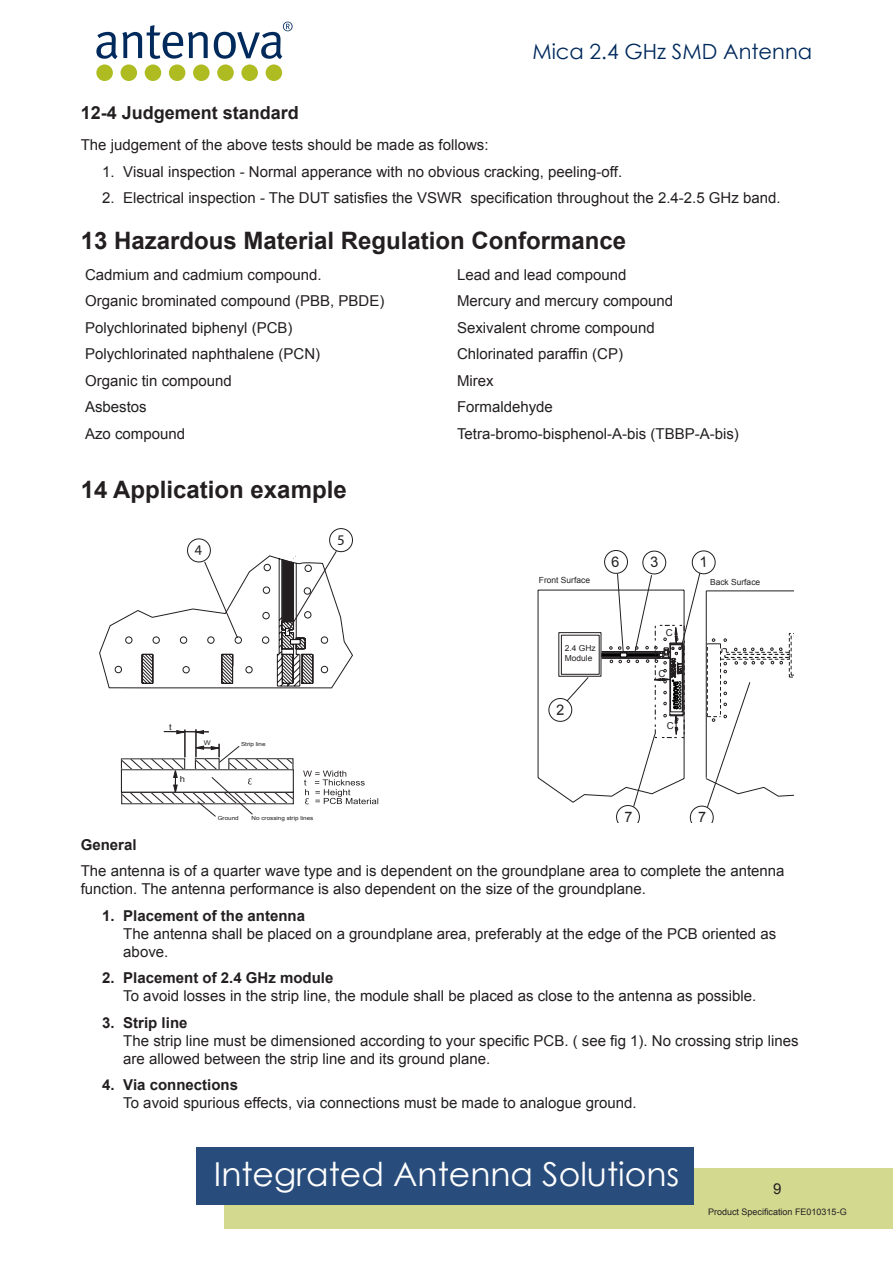
<style>
.page{position:relative;width:893px;height:1263px;background:#fff}
.page>*{position:absolute;margin:0;border:0;box-sizing:border-box;transform-origin:0 0}
.t1{font:33px "Century Gothic";color:#fff}
.t2{font:700 24px "Arial";color:#231f20}
.t3{font:21px "Century Gothic";color:#00295c}
.t4{font:700 18px "Arial";color:#231f20}
.t5{font:15px/26.5px "Arial";color:#231f20}
.t6{font:700 15px "Arial";color:#231f20}
.t7{font:14.4px "Arial";color:#231f20}
.t8{font:9.6px "Arial";color:#231f20}
.t9{font:9px "Arial";color:#231f20}
.t10{font:8.4px "Arial";color:#231f20}
.t11{font:8.4px "Arial";color:#231f20;scale:1.13 1}
.t12{font:8.25px/10.1px "Arial";color:#231f20}
.t13{font:6.45px "Arial";color:#231f20;scale:1.13 1}
.t14{font:5.55px "Arial";color:#231f20;scale:1.13 1}
</style>
<div class="page">
<svg style="left:96px;top:25px;width:112px;height:34px"></svg>
<svg style="left:214px;top:22px;width:79px;height:37px"></svg>
<div style="left:96px;top:64px;width:17px;height:17px;background:#aebc21;border-radius:50%"></div>
<div style="left:266px;top:64px;width:16px;height:17px;background:#aebc21;border-radius:50%"></div>
<div style="left:241px;top:64px;width:17px;height:17px;background:#aebc21;border-radius:50%"></div>
<div style="left:217px;top:64px;width:17px;height:17px;background:#aebc21;border-radius:50%"></div>
<div style="left:193px;top:64px;width:17px;height:17px;background:#aebc21;border-radius:50%"></div>
<div style="left:169px;top:64px;width:16px;height:17px;background:#aebc21;border-radius:50%"></div>
<div style="left:145px;top:64px;width:16px;height:17px;background:#aebc21;border-radius:50%"></div>
<div style="left:121px;top:64px;width:16px;height:17px;background:#aebc21;border-radius:50%"></div>
<div style="left:224px;top:1168px;width:669px;height:60px;background:#d3d98f"></div>
<div style="left:197px;top:1147px;width:497px;height:58px;background:#284c7b"></div>
<svg style="left:303px;top:770px;width:75px;height:34px"></svg>
<svg style="left:121px;top:729px;width:173px;height:88px"></svg>
<svg style="left:538px;top:550px;width:255px;height:273px"></svg>
<svg style="left:99px;top:528px;width:254px;height:160px"></svg>
<h3 class="t3" style="left:532px;top:37px;width:281px">Mica 2.4 GHz SMD Antenna</h3>
<p class="t4" style="left:81px;top:101px;width:220px">12-4 Judgement standard</p>
<p class="t5" style="left:123px;top:132px;width:659px;text-indent:-43px">The judgement of the above tests should be made as follows:<br>Visual inspection - Normal apperance with no obvious cracking, peeling-off.<br>Electrical inspection - The DUT satisfies the VSWR specification throughout the 2.4-2.5 GHz band.</p>
<h2 class="t2" style="left:81px;top:225px;width:547px">13 Hazardous Material Regulation Conformance</h2>
<p class="t5" style="left:85px;top:262px;width:301px">Cadmium and cadmium compound.<br>Organic brominated compound (PBB, PBDE)<br>Polychlorinated biphenyl (PCB)<br>Polychlorinated naphthalene (PCN)<br>Organic tin compound<br>Asbestos<br>Azo compound</p>
<p class="t5" style="left:457px;top:262px;width:283px">Lead and lead compound<br>Mercury and mercury compound<br>Sexivalent chrome compound<br>Chlorinated paraffin (CP)<br>Mirex<br>Formaldehyde<br>Tetra-bromo-bisphenol-A-bis (TBBP-A-bis)</p>
<h2 class="t2" style="left:81px;top:473px;width:267px">14 Application example</h2>
<p class="t5" style="left:102px;top:158px;width:14px">1.<br>2.</p>
<p class="t11" style="left:169px;top:721px;width:4px">t</p>
<p class="t11" style="left:180px;top:774px;width:6px">h</p>
<p class="t13" style="left:204px;top:738px;width:8px">W</p>
<p class="t14" style="left:241px;top:741px;width:23px">Strip line</p>
<p class="t14" style="left:218px;top:814px;width:20px">Ground</p>
<p class="t14" style="left:252px;top:814px;width:56px">No crossing strip lines</p>
<p class="t10" style="left:539px;top:574px;width:53px">Front Surface</p>
<p class="t12" style="left:565px;top:644px;width:32px">2.4 GHz<br>Module</p>
<p class="t8" style="left:666px;top:626px;width:8px">C</p>
<p class="t8" style="left:659px;top:667px;width:8px">C</p>
<p class="t8" style="left:667px;top:719px;width:8px">C</p>
<p class="t10" style="left:710px;top:576px;width:52px">Back Surface</p>
<p class="t7" style="left:624px;top:807px;width:10px">7</p>
<p class="t7" style="left:698px;top:808px;width:10px">7</p>
<p class="t6" style="left:81px;top:834px;width:57px">General</p>
<p class="t5" style="left:81px;top:862px;width:705px;line-height:18px">The antenna is of a quarter wave type and is dependent on the groundplane area to complete the antenna function. The antenna performance is also dependent on the size of the groundplane.</p>
<p class="t6" style="left:123px;top:905px;width:183px">Placement of the antenna</p>
<p class="t5" style="left:123px;top:924px;width:654px;line-height:18px">The antenna shall be placed on a groundplane area, preferably at the edge of the PCB oriented as above.</p>
<p class="t6" style="left:123px;top:968px;width:212px">Placement of 2.4 GHz module</p>
<p class="t5" style="left:123px;top:983px;width:634px">To avoid losses in the strip line, the module shall be placed as close to the antenna as possible.</p>
<p class="t6" style="left:123px;top:1012px;width:66px">Strip line</p>
<p class="t5" style="left:123px;top:1031px;width:677px;line-height:18px">The strip line must be dimensioned according to your specific PCB. ( see fig 1). No crossing strip lines are allowed between the strip line and its ground plane.</p>
<p class="t6" style="left:123px;top:1075px;width:116px">Via connections</p>
<p class="t5" style="left:123px;top:1090px;width:515px">To avoid spurious effects, via connections must be made to analogue ground.</p>
<p class="t6" style="left:102px;top:905px;width:14px">1.</p>
<p class="t6" style="left:102px;top:968px;width:14px">2.</p>
<p class="t6" style="left:102px;top:1012px;width:14px">3.</p>
<p class="t6" style="left:102px;top:1075px;width:14px">4.</p>
<h1 class="t1" style="left:214px;top:1150px;width:467px">Integrated Antenna Solutions</h1>
<p class="t9" style="left:708px;top:1206px;width:140px">Product Specification FE010315-G</p>
</div>
